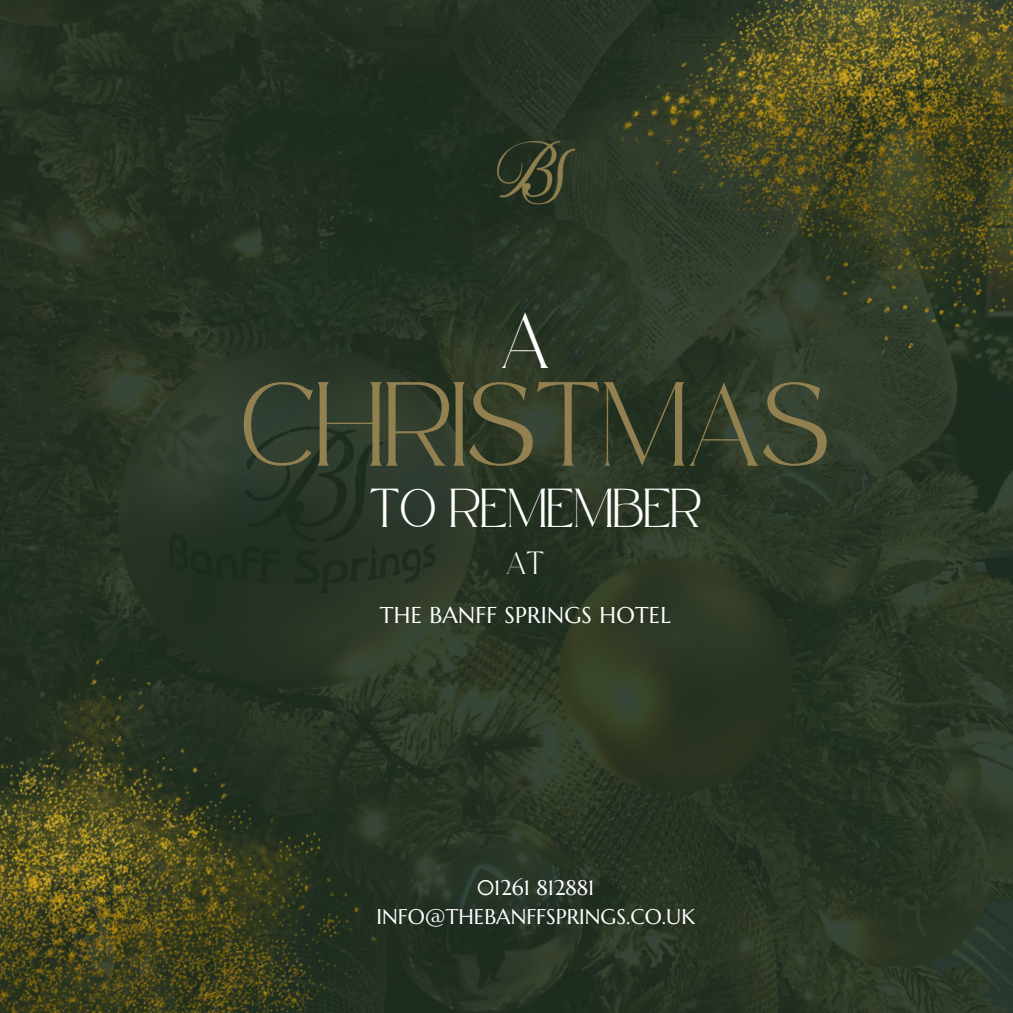
<style>
.page{position:relative;width:1013px;height:1013px;background:#fff}
.page>*{position:absolute;margin:0;border:0;box-sizing:border-box;transform-origin:0 0}
.t1{font:58.38px "Safira March";color:#928050}
.t2{font:38.88px "Safira March";color:#fff}
.t3{font:26.75px "Safira March";color:#fff}
.t4{font:22.88px "Marcellus";letter-spacing:.01em;color:#fff}
.t5{font:21.25px/29px "Marcellus";color:#fff;text-align:center}
.t6{font:15.62px "Safira March";color:#fff}
</style>
<div class="page">
<img style="left:0;top:0;width:1012px;height:1012px">
<img style="left:609px;top:0;width:403px;height:425px">
<img style="left:438px;top:125px;width:195px;height:79px">
<img style="left:0;top:629px;width:403px;height:383px">
<h1 class="t2" style="left:501px;top:331px;width:51px">A</h1>
<h2 class="t1" style="left:242px;top:411px;width:588px">CHRISTMAS</h2>
<h3 class="t3" style="left:370px;top:502px;width:333px">TO REMEMBER</h3>
<p class="t6" style="left:506px;top:559px;width:39px">AT</p>
<p class="t4" style="left:380px;top:601px;width:292px">THE BANFF SPRINGS HOTEL</p>
<p class="t5" style="left:376px;top:872px;width:320px">01261 812881<br>INFO@THEBANFFSPRINGS.CO.UK</p>
</div>
